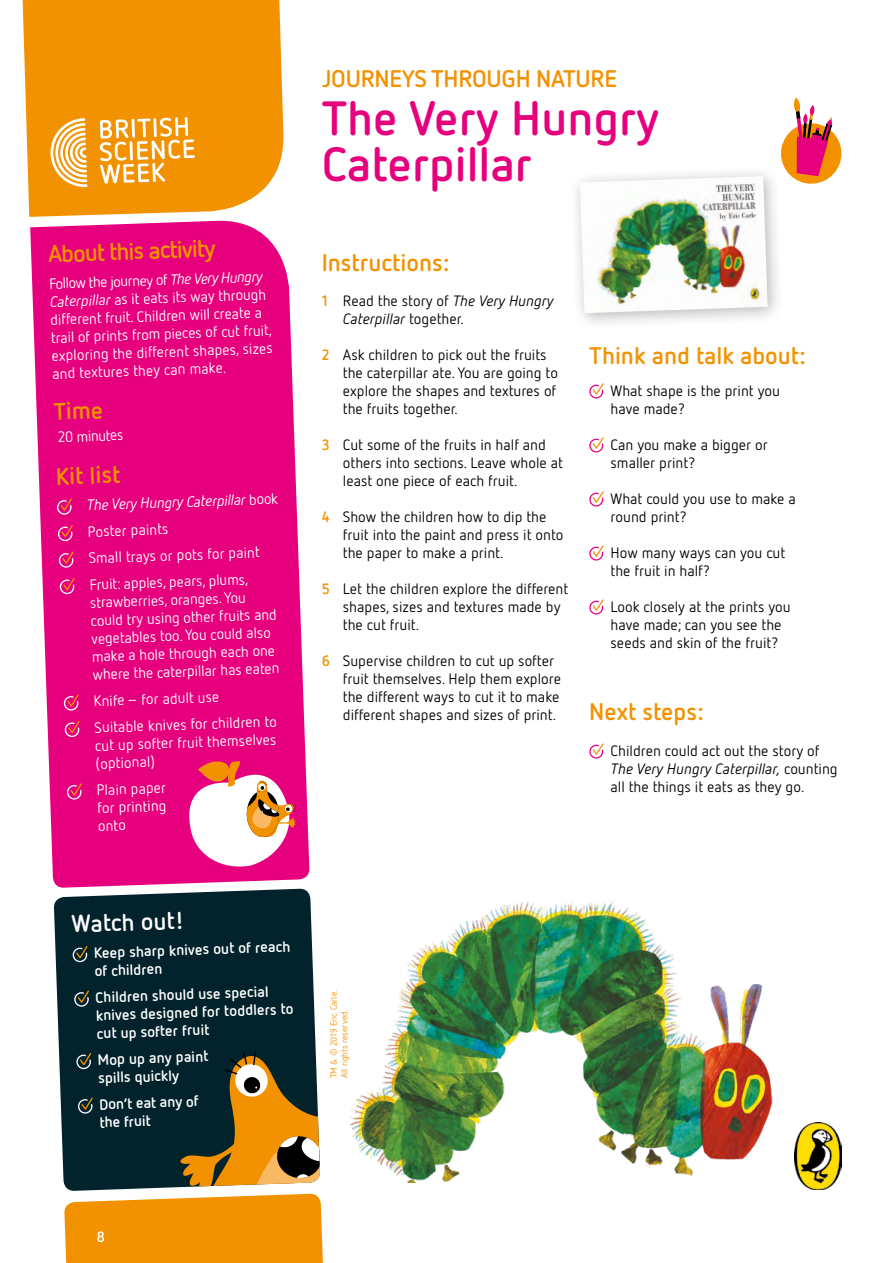
<style>
.page{position:relative;width:893px;height:1263px;background:#fff}
.page>*{position:absolute;margin:0;border:0;box-sizing:border-box;transform-origin:0 0}
.t1{font:700 48px/46.5px "Netto OT";color:#e6007d}
.t2{font:700 24px "Netto OT";color:#f39200}
.t3{font:700 24px "Netto OT";color:#fff}
.t4{font:15px/18px "Netto OT";color:#000}
.t5{font:15px/18px "Netto OT";color:#fff}
.t6{font:700 15px/18px "Netto OT";color:#fff}
.t7{font:italic 15px/18px "Netto OT";color:#000}
.t8{font:9px/10.6px "Netto OT";color:#f39200}
.s1{font-style:italic}
.s2{font-weight:700;font-style:normal;color:#f39200}
.s3{font-style:normal}
.s4{font-weight:700;color:#f39200}
</style>
<div class="page">
<svg style="left:22px;top:0;width:262px;height:217px;background:#f39911"></svg>
<svg style="left:100px;top:117px;width:95px;height:67px"></svg>
<svg style="left:50px;top:118px;width:38px;height:70px"></svg>
<svg style="left:54px;top:888px;width:242px;height:295px;background:#14323b"></svg>
<svg style="left:73px;top:946px;width:14px;height:16px"></svg>
<svg style="left:74px;top:990px;width:15px;height:17px"></svg>
<svg style="left:64px;top:1051px;width:259px;height:212px;background:#836628"></svg>
<svg style="left:589px;top:383px;width:15px;height:15px"></svg>
<svg style="left:589px;top:437px;width:15px;height:15px"></svg>
<svg style="left:589px;top:491px;width:15px;height:15px"></svg>
<svg style="left:589px;top:545px;width:15px;height:15px"></svg>
<svg style="left:589px;top:599px;width:15px;height:15px"></svg>
<svg style="left:589px;top:743px;width:15px;height:15px"></svg>
<svg style="left:30px;top:220px;width:279px;height:668px;background:#e8198a"></svg>
<svg style="left:57px;top:498px;width:15px;height:17px"></svg>
<svg style="left:58px;top:525px;width:15px;height:16px"></svg>
<svg style="left:59px;top:551px;width:15px;height:17px"></svg>
<svg style="left:60px;top:578px;width:15px;height:16px"></svg>
<svg style="left:64px;top:694px;width:15px;height:17px"></svg>
<svg style="left:65px;top:721px;width:15px;height:16px"></svg>
<svg style="left:67px;top:783px;width:15px;height:17px"></svg>
<svg style="left:183px;top:761px;width:113px;height:109px"></svg>
<img style="left:794px;top:1123px;width:48px;height:66px">
<img style="left:296px;top:858px;width:477px;height:324px">
<div style="left:568px;top:164px;width:217px;height:166px;background:#000;opacity:.28"></div>
<img style="left:580px;top:176px;width:188px;height:137px">
<svg style="left:779px;top:98px;width:63px;height:88px"></svg>
<h2 class="t2" style="left:48px;top:239px;width:169px;rotate:-2deg">About this activity</h2>
<p class="t5" style="left:49px;top:274px;width:223px;rotate:-2deg">Follow the journey of <span class="s1">The Very Hungry Caterpillar</span> as it eats its way through different fruit. Children will create a trail of prints from pieces of cut fruit, exploring the different shapes, sizes and textures they can make.</p>
<h2 class="t2" style="left:53px;top:396px;width:51px;rotate:-2deg">Time</h2>
<p class="t5" style="left:58px;top:428px;width:67px;rotate:-2deg">20 minutes</p>
<h2 class="t2" style="left:55px;top:461px;width:66px;rotate:-2deg">Kit list</h2>
<p class="t5" style="left:86px;top:491px;width:193px;line-height:26.5px;rotate:-2deg"><span class="s1">The Very Hungry Caterpillar</span> book<br>Poster paints<br>Small trays or pots for paint<br>Fruit: apples, pears, plums,</p>
<p class="t5" style="left:90px;top:593px;width:188px;rotate:-2deg">strawberries, oranges. You could try using other fruits and vegetables too. You could also make a hole through each one where the caterpillar has eaten</p>
<p class="t5" style="left:93px;top:687px;width:184px;line-height:26.5px;rotate:-2deg">Knife – for adult use<br>Suitable knives for children to</p>
<p class="t5" style="left:95px;top:736px;width:183px;rotate:-2deg">cut up softer fruit themselves (optional)</p>
<p class="t5" style="left:96px;top:781px;width:71px;text-align:justify;rotate:-2deg">Plain paper for printing onto</p>
<h2 class="t2" style="left:322px;top:64px;width:297px">JOURNEYS THROUGH NATURE</h2>
<h1 class="t1" style="left:322px;top:93px;width:339px">The Very Hungry<br>Caterpillar</h1>
<h2 class="t2" style="left:322px;top:247px;width:129px">Instructions:</h2>
<p class="t7" style="left:343px;top:291px;width:212px;text-indent:-21px"><span class="s2">1</span> <span class="s3">Read the story of</span> The Very Hungry<br>Caterpillar <span class="s3">together.</span></p>
<p class="t4" style="left:343px;top:345px;width:217px;text-indent:-21px"><span class="s4">2</span> Ask children to pick out the fruits the caterpillar ate. You are going to explore the shapes and textures of the fruits together.</p>
<p class="t4" style="left:343px;top:435px;width:222px;text-indent:-21px"><span class="s4">3</span> Cut some of the fruits in half and others into sections. Leave whole at least one piece of each fruit.</p>
<p class="t4" style="left:343px;top:507px;width:222px;text-indent:-21px"><span class="s4">4</span> Show the children how to dip the fruit into the paint and press it onto the paper to make a print.</p>
<p class="t4" style="left:343px;top:579px;width:227px;text-indent:-21px"><span class="s4">5</span> Let the children explore the different shapes, sizes and textures made by the cut fruit.</p>
<p class="t4" style="left:343px;top:651px;width:220px;text-indent:-21px"><span class="s4">6</span> Supervise children to cut up softer fruit themselves. Help them explore the different ways to cut it to make different shapes and sizes of print.</p>
<h2 class="t2" style="left:589px;top:341px;width:218px">Think and talk about:</h2>
<p class="t4" style="left:611px;top:381px;width:171px">What shape is the print you have made?</p>
<p class="t4" style="left:611px;top:435px;width:159px">Can you make a bigger or smaller print?</p>
<p class="t4" style="left:611px;top:489px;width:187px">What could you use to make a round print?</p>
<p class="t4" style="left:611px;top:543px;width:176px">How many ways can you cut the fruit in half?</p>
<p class="t4" style="left:611px;top:597px;width:182px">Look closely at the prints you have made; can you see the seeds and skin of the fruit?</p>
<h2 class="t2" style="left:589px;top:696px;width:116px">Next steps:</h2>
<p class="t4" style="left:611px;top:741px;width:229px">Children could act out the story of<br><span class="s1">The Very Hungry Caterpillar,</span> counting all the things it eats as they go.</p>
<h2 class="t3" style="left:71px;top:909px;width:114px;rotate:-2deg">Watch out!</h2>
<p class="t6" style="left:94px;top:943px;width:198px;rotate:-2deg">Keep sharp knives out of reach of children</p>
<p class="t6" style="left:95px;top:988px;width:199px;rotate:-2deg">Children should use special knives designed for toddlers to cut up softer fruit</p>
<p class="t6" style="left:97px;top:1050px;width:112px;rotate:-2deg">Mop up any paint spills quickly</p>
<p class="t6" style="left:99px;top:1095px;width:101px;rotate:-2deg">Don’t eat any of the fruit</p>
<p class="t8" style="left:328px;top:1078px;width:89px;rotate:-90deg">TM &amp; © 2019 Eric Carle.<br>All rights reserved.</p>
<p class="t6" style="left:97px;top:1227px;width:10px">8</p>
</div>
